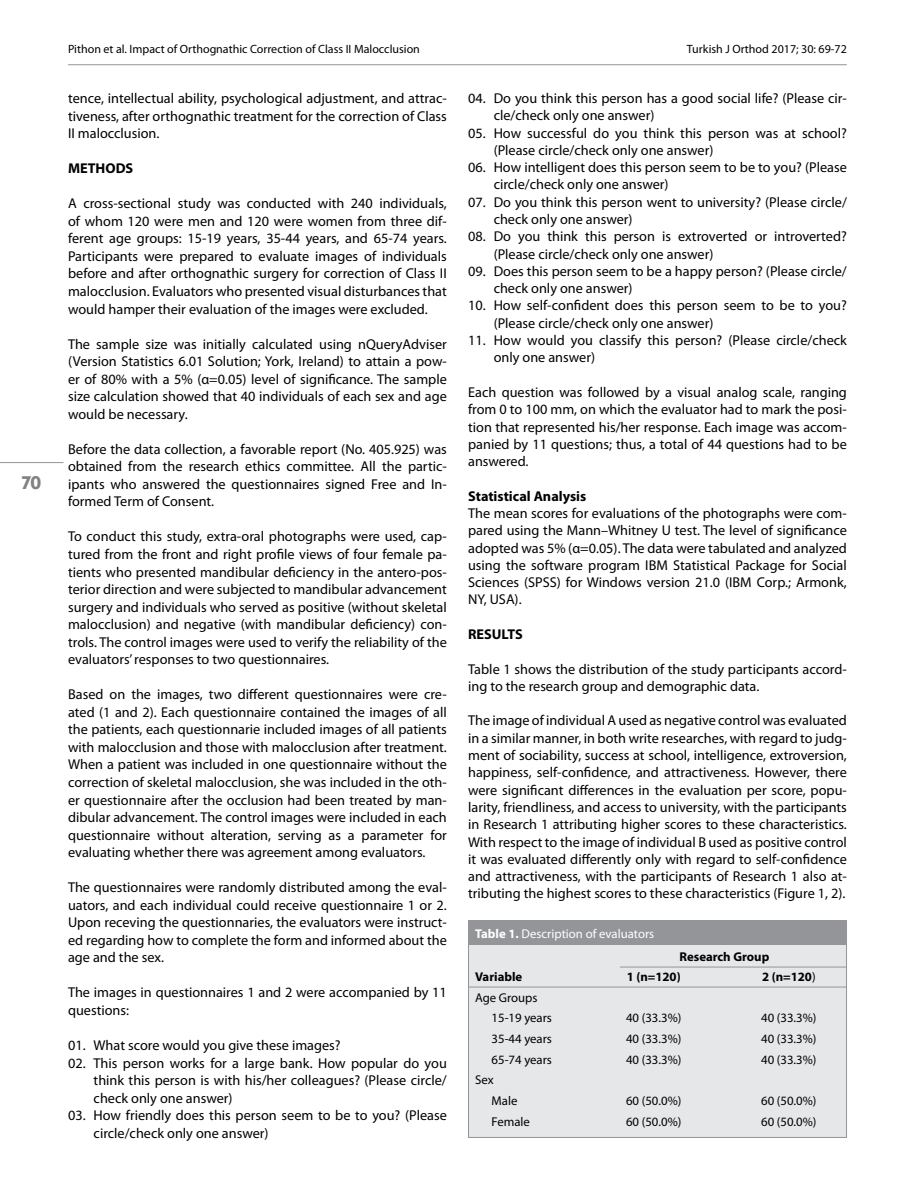
<style>
.page{position:relative;width:915px;height:1191px;background:#fff}
.page>*{position:absolute;margin:0;border:0;box-sizing:border-box;transform-origin:0 0}
.t1{font:18px "billcorporatenarrow super";color:#808285}
.t2{font:14.25px/17.5px "Myriad Pro";color:#000;text-align:justify}
.t3{font:700 14.25px "Myriad Pro";color:#000}
.t4{font:12.75px/20.7px "Myriad Pro";color:#000}
.t5{font:700 12.75px "Myriad Pro";color:#000}
.t6{font:12.75px "Myriad Pro";color:#fff}
.t7{font:12px "Myriad Pro";color:#000}
.s1{font-weight:700}
.s2{font-weight:400}
</style>
<div class="page">
<hr style="left:68px;top:64px;width:778px;height:1px;background:#939598">
<hr style="left:0;top:462px;width:63px;height:1px;background:#939598">
<div style="left:468px;top:920px;width:378px;height:217px;background:#e6e7e8"></div>
<div style="left:468px;top:920px;width:378px;height:24px;background:#939598"></div>
<hr style="left:468px;top:986px;width:378px;height:1px;background:#939598">
<hr style="left:620px;top:966px;width:226px;height:1px;background:#939598">
<p class="t1" style="left:22px;top:470px;width:21px">70</p>
<p class="t7" style="left:68px;top:42px;width:353px">Pithon et al. Impact of Orthognathic Correction of Class II Malocclusion</p>
<p class="t7" style="left:686px;top:42px;width:161px">Turkish J Orthod 2017; 30: 69-72</p>
<p class="t2" style="left:68px;top:89px;width:380px">tence, intellectual ability, psychological adjustment, and attrac&shy;tiveness, after orthognathic treatment for the correction of Class II malocclusion.</p>
<p class="t3" style="left:68px;top:159px;width:67px">METHODS</p>
<p class="t2" style="left:68px;top:194px;width:380px">A cross-sectional study was conducted with 240 individuals, of whom 120 were men and 120 were women from three dif&shy;ferent age groups: 15-19 years, 35-44 years, and 65-74 years.<br>Participants were prepared to evaluate images of individuals before and after orthognathic surgery for correction of Class II malocclusion. Evaluators who presented visual disturbances that would hamper their evaluation of the images were excluded.</p>
<p class="t2" style="left:68px;top:335px;width:380px">The sample size was initially calculated using nQueryAdviser (Version Statistics 6.01 Solution; York, Ireland) to attain a pow&shy;er of 80% with a 5% (α=0.05) level of significance. The sample size calculation showed that 40 individuals of each sex and age would be necessary.</p>
<p class="t2" style="left:68px;top:440px;width:380px">Before the data collection, a favorable report (No. 405.925) was obtained from the research ethics committee. All the partic&shy;ipants who answered the questionnaires signed Free and In&shy;formed Term of Consent.</p>
<p class="t2" style="left:68px;top:528px;width:380px">To conduct this study, extra-oral photographs were used, cap&shy;tured from the front and right profile views of four female pa&shy;tients who presented mandibular deficiency in the antero-pos&shy;terior direction and were subjected to mandibular advancement surgery and individuals who served as positive (without skeletal malocclusion) and negative (with mandibular deficiency) con&shy;trols. The control images were used to verify the reliability of the evaluators’ responses to two questionnaires.</p>
<p class="t2" style="left:68px;top:685px;width:380px">Based on the images, two different questionnaires were cre&shy;ated (1 and 2). Each questionnaire contained the images of all the patients, each questionnarie included images of all patients with malocclusion and those with malocclusion after treatment.<br>When a patient was included in one questionnaire without the correction of skeletal malocclusion, she was included in the oth&shy;er questionnaire after the occlusion had been treated by man&shy;dibular advancement. The control images were included in each questionnaire without alteration, serving as a parameter for evaluating whether there was agreement among evaluators.</p>
<p class="t2" style="left:68px;top:878px;width:380px">The questionnaires were randomly distributed among the eval&shy;uators, and each individual could receive questionnaire 1 or 2.<br>Upon receving the questionnaries, the evaluators were instruct&shy;ed regarding how to complete the form and informed about the age and the sex.</p>
<p class="t2" style="left:68px;top:983px;width:380px">The images in questionnaires 1 and 2 were accompanied by 11 questions:</p>
<p class="t2" style="left:68px;top:1036px;width:274px">01. What score would you give these images?</p>
<p class="t2" style="left:94px;top:1053px;width:354px;text-indent:-26px">02. This person works for a large bank. How popular do you think this person is with his/her colleagues? (Please circle/ check only one answer)</p>
<p class="t2" style="left:94px;top:1106px;width:354px;text-indent:-26px">03. How friendly does this person seem to be to you? (Please circle/check only one answer)</p>
<p class="t2" style="left:493px;top:89px;width:354px;text-indent:-26px">04. Do you think this person has a good social life? (Please cir&shy;cle/check only one answer)</p>
<p class="t2" style="left:493px;top:124px;width:354px;text-indent:-26px">05. How successful do you think this person was at school? (Please circle/check only one answer)</p>
<p class="t2" style="left:493px;top:158px;width:354px;text-indent:-26px">06. How intelligent does this person seem to be to you? (Please circle/check only one answer)</p>
<p class="t2" style="left:493px;top:193px;width:354px;text-indent:-26px">07. Do you think this person went to university? (Please circle/ check only one answer)</p>
<p class="t2" style="left:493px;top:228px;width:354px;text-indent:-26px">08. Do you think this person is extroverted or introverted? (Please circle/check only one answer)</p>
<p class="t2" style="left:493px;top:262px;width:354px;text-indent:-26px">09. Does this person seem to be a happy person? (Please circle/ check only one answer)</p>
<p class="t2" style="left:493px;top:297px;width:354px;text-indent:-26px">10. How self-confident does this person seem to be to you? (Please circle/check only one answer)</p>
<p class="t2" style="left:493px;top:331px;width:354px;text-indent:-26px">11. How would you classify this person? (Please circle/check only one answer)</p>
<p class="t2" style="left:468px;top:383px;width:380px">Each question was followed by a visual analog scale, ranging from 0 to 100 mm, on which the evaluator had to mark the posi&shy;tion that represented his/her response. Each image was accom&shy;panied by 11 questions; thus, a total of 44 questions had to be answered.</p>
<p class="t3" style="left:468px;top:486px;width:120px">Statistical Analysis</p>
<p class="t2" style="left:468px;top:504px;width:380px">The mean scores for evaluations of the photographs were com&shy;pared using the Mann–Whitney U test. The level of significance adopted was 5% (α=0.05). The data were tabulated and analyzed using the software program IBM Statistical Package for Social Sciences (SPSS) for Windows version 21.0 (IBM Corp.; Armonk, NY, USA).</p>
<p class="t3" style="left:468px;top:625px;width:56px">RESULTS</p>
<p class="t2" style="left:468px;top:660px;width:380px">Table 1 shows the distribution of the study participants accord&shy;ing to the research group and demographic data.</p>
<p class="t2" style="left:468px;top:712px;width:380px">The image of individual A used as negative control was evaluated in a similar manner, in both write researches, with regard to judg&shy;ment of sociability, success at school, intelligence, extroversion, happiness, self-confidence, and attractiveness. However, there were significant differences in the evaluation per score, popu&shy;larity, friendliness, and access to university, with the participants in Research 1 attributing higher scores to these characteristics.<br>With respect to the image of individual B used as positive control it was evaluated differently only with regard to self-confidence and attractiveness, with the participants of Research 1 also at&shy;tributing the highest scores to these characteristics (Figure 1, 2).</p>
<p class="t6" style="left:475px;top:925px;width:181px"><span class="s1">Table 1.</span> Description of evaluators</p>
<p class="t5" style="left:679px;top:948px;width:91px">Research Group</p>
<p class="t5" style="left:475px;top:968px;width:49px">Variable</p>
<p class="t5" style="left:626px;top:968px;width:55px">1 (n=120)</p>
<p class="t5" style="left:761px;top:968px;width:55px">2 (n=120<span class="s2">)</span></p>
<p class="t4" style="left:491px;top:987px;width:62px;text-indent:-16px">Age Groups<br>15-19 years</p>
<p class="t4" style="left:625px;top:1007px;width:57px">40 (33.3%)</p>
<p class="t4" style="left:760px;top:1007px;width:57px">40 (33.3%)</p>
<p class="t4" style="left:491px;top:1028px;width:62px">35-44 years</p>
<p class="t4" style="left:625px;top:1028px;width:57px">40 (33.3%)</p>
<p class="t4" style="left:760px;top:1028px;width:57px">40 (33.3%)</p>
<p class="t4" style="left:491px;top:1048px;width:62px">65-74 years</p>
<p class="t4" style="left:625px;top:1048px;width:57px">40 (33.3%)</p>
<p class="t4" style="left:760px;top:1048px;width:57px">40 (33.3%)</p>
<p class="t4" style="left:491px;top:1069px;width:27px;text-indent:-16px">Sex<br>Male</p>
<p class="t4" style="left:625px;top:1090px;width:57px">60 (50.0%)</p>
<p class="t4" style="left:760px;top:1090px;width:57px">60 (50.0%)</p>
<p class="t4" style="left:491px;top:1110px;width:40px">Female</p>
<p class="t4" style="left:625px;top:1110px;width:57px">60 (50.0%)</p>
<p class="t4" style="left:760px;top:1110px;width:57px">60 (50.0%)</p>
</div>
